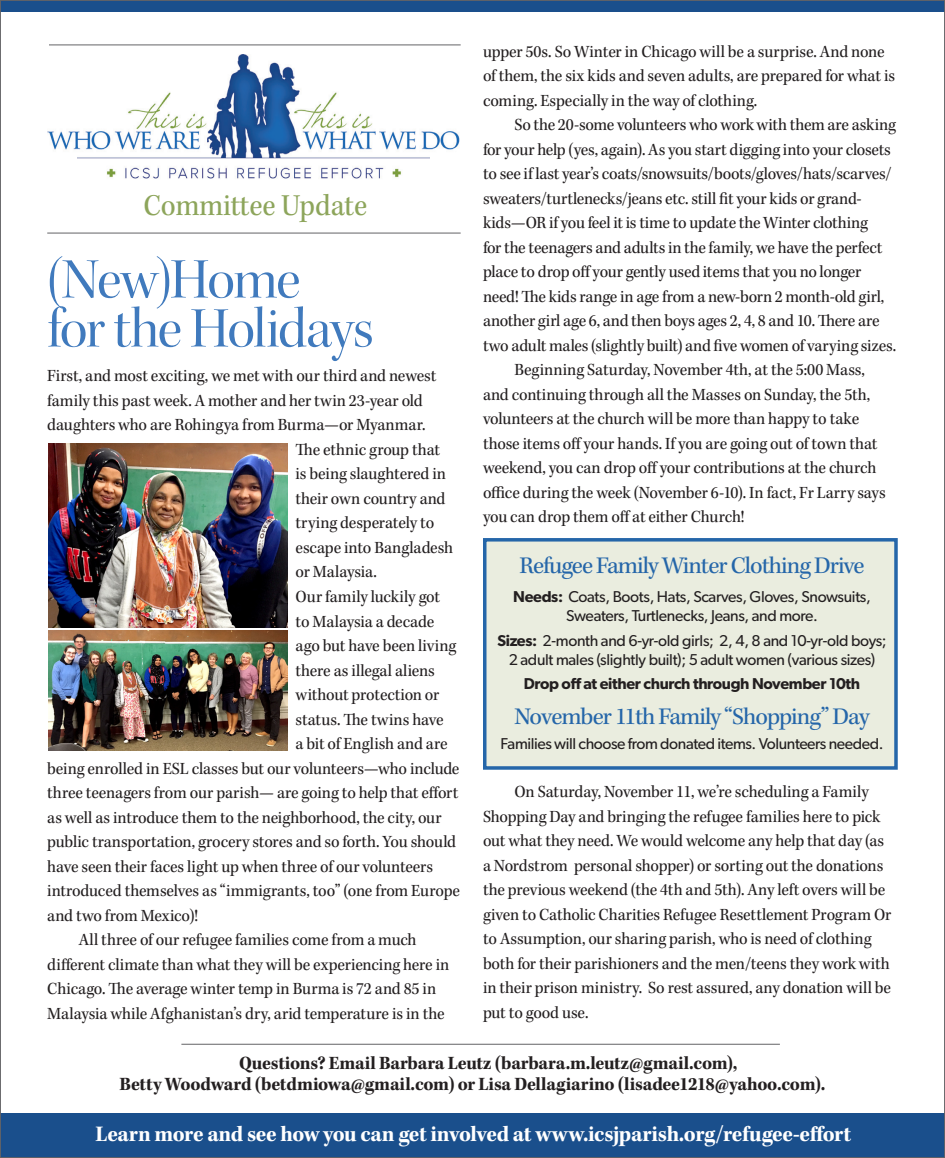
<style>
.page{position:relative;width:945px;height:1158px;background:#fff}
.page>*{position:absolute;margin:0;border:0;box-sizing:border-box;transform-origin:0 0}
.t1{font:57.75px "Kepler Std Disp";letter-spacing:-.03em;color:#407abd}
.t2{font:31.5px "Kepler Std Scn";letter-spacing:-.01em;color:#8da55b}
.t3{font:24.5px "Kepler Std";letter-spacing:-.04em;color:#2566a9}
.t4{font:700 22.75px "Kepler Std";letter-spacing:-.015em;color:#fff;scale:.95 1}
.t5{font:700 19.25px "Kepler Std";letter-spacing:-.01em;color:#231f20;scale:.95 1}
.t6{font:17.5px/24.5px "Kepler Std";letter-spacing:-.01em;color:#231f20;scale:.95 1}
.t7{font:15.75px "Gibson";letter-spacing:-.02em;color:#231f20}
.t8{font:600 15.75px "Gibson";letter-spacing:-.02em;color:#231f20}
.s1{font-weight:600}
</style>
<div class="page">
<div style="left:0;top:0;width:945px;height:12px;background:#1a4f8c"></div>
<div style="left:1px;top:1114px;width:944px;height:44px;background:#1a4f8c"></div>
<img style="left:49px;top:443px;width:239px;height:184px">
<img style="left:49px;top:631px;width:239px;height:119px">
<img style="left:47px;top:54px;width:413px;height:125px">
<hr style="left:47px;top:233px;width:414px;height:1px;background:#636366">
<hr style="left:49px;top:45px;width:412px;height:1px;background:#636366">
<div style="left:47px;top:154px;width:30px;height:13px;background:#fff"></div>
<div style="left:430px;top:154px;width:32px;height:13px;background:#fff"></div>
<hr style="left:181px;top:1044px;width:599px;height:1px;background:#636366">
<div style="left:483px;top:538px;width:415px;height:231px;background:#eaeddf;border:4px solid #2566a9"></div>
<p class="t2" style="left:144px;top:187px;width:225px">Committee Update</p>
<p class="t1" style="left:47px;top:247px;width:255px">(New) Home</p>
<p class="t1" style="left:47px;top:296px;width:328px">for the Holidays</p>
<p class="t6" style="left:47px;top:364px;width:411px">First, and most exciting, we met with our third and newest</p>
<p class="t6" style="left:47px;top:389px;width:397px">family this past week. A mother and her twin 23-year old</p>
<p class="t6" style="left:47px;top:413px;width:400px">daughters who are Rohingya from Burma—or Myanmar.</p>
<p class="t6" style="left:296px;top:438px;width:154px">The ethnic group that</p>
<p class="t6" style="left:296px;top:462px;width:160px">is being slaughtered in</p>
<p class="t6" style="left:296px;top:487px;width:159px">their own country and</p>
<p class="t6" style="left:296px;top:511px;width:147px">trying desperately to</p>
<p class="t6" style="left:296px;top:536px;width:167px">escape into Bangladesh</p>
<p class="t6" style="left:296px;top:560px;width:87px">or Malaysia.</p>
<p class="t6" style="left:296px;top:585px;width:153px">Our family luckily got</p>
<p class="t6" style="left:296px;top:609px;width:148px">to Malaysia a decade</p>
<p class="t6" style="left:296px;top:634px;width:171px">ago but have been living</p>
<p class="t6" style="left:296px;top:658px;width:148px">there as illegal aliens</p>
<p class="t6" style="left:296px;top:683px;width:153px">without protection or</p>
<p class="t6" style="left:296px;top:707px;width:157px">status. The twins have</p>
<p class="t6" style="left:296px;top:732px;width:162px">a bit of English and are</p>
<p class="t6" style="left:47px;top:756px;width:435px">being enrolled in ESL classes but our volunteers—who include</p>
<p class="t6" style="left:47px;top:781px;width:434px">three teenagers from our parish— are going to help that effort</p>
<p class="t6" style="left:47px;top:805px;width:417px">as well as introduce them to the neighborhood, the city, our</p>
<p class="t6" style="left:47px;top:830px;width:432px">public transportation, grocery stores and so forth. You should</p>
<p class="t6" style="left:47px;top:854px;width:408px">have seen their faces light up when three of our volunteers</p>
<p class="t6" style="left:47px;top:879px;width:436px">introduced themselves as “immigrants, too” (one from Europe</p>
<p class="t6" style="left:47px;top:903px;width:160px">and two from Mexico)!</p>
<p class="t6" style="left:47px;top:928px;width:425px;text-indent:32px">All three of our refugee families come from a much different climate than what they will be experiencing here in Chicago. The average winter temp in Burma is 72 and 85 in Malaysia while Afghanistan’s dry, arid temperature is in the</p>
<p class="t6" style="left:483px;top:40px;width:435px">upper 50s. So Winter in Chicago will be a surprise. And none of them, the six kids and seven adults, are prepared for what is coming. Especially in the way of clothing.</p>
<p class="t6" style="left:483px;top:113px;width:436px;text-indent:32px">So the 20-some volunteers who work with them are asking for your help (yes, again). As you start digging into your closets to see if last year’s coats/snowsuits/boots/gloves/hats/scarves/ sweaters/turtlenecks/jeans etc. still fit your kids or grand&shy;kids—OR if you feel it is time to update the Winter clothing<br>for the teenagers and adults in the family, we have the perfect place to drop off your gently used items that you no longer need! The kids range in age from a new-born 2 month-old girl, another girl age 6, and then boys ages 2, 4, 8 and 10. There are two adult males (slightly built) and five women of varying sizes.</p>
<p class="t6" style="left:483px;top:358px;width:425px;text-indent:32px">Beginning Saturday, November 4th, at the 5:00 Mass, and continuing through all the Masses on Sunday, the 5th, volunteers at the church will be more than happy to take those items off your hands. If you are going out of town that weekend, you can drop off your contributions at the church office during the week (November 6-10). In fact, Fr Larry says you can drop them off at either Church!</p>
<p class="t3" style="left:520px;top:551px;width:347px">Refugee Family Winter Clothing Drive</p>
<p class="t7" style="left:513px;top:587px;width:359px"><span class="s1">Needs:</span> Coats, Boots, Hats, Scarves, Gloves, Snowsuits,</p>
<p class="t7" style="left:566px;top:606px;width:253px">Sweaters, Turtlenecks, Jeans, and more.</p>
<p class="t7" style="left:497px;top:631px;width:391px"><span class="s1">Sizes:</span> 2-month and 6-yr-old girls; 2, 4, 8 and 10-yr-old boys;</p>
<p class="t7" style="left:509px;top:650px;width:368px">2 adult males (slightly built); 5 adult women (various sizes)</p>
<p class="t8" style="left:524px;top:674px;width:338px">Drop off at either church through November 10th</p>
<p class="t3" style="left:514px;top:703px;width:357px">November 11th Family “Shopping” Day</p>
<p class="t7" style="left:501px;top:734px;width:384px">Families will choose from donated items. Volunteers needed.</p>
<p class="t6" style="left:483px;top:780px;width:431px;text-indent:32px">On Saturday, November 11, we’re scheduling a Family Shopping Day and bringing the refugee families here to pick out what they need. We would welcome any help that day (as a Nordstrom personal shopper) or sorting out the donations the previous weekend (the 4th and 5th). Any left overs will be given to Catholic Charities Refugee Resettlement Program Or to Assumption, our sharing parish, who is need of clothing both for their parishioners and the men/teens they work with in their prison ministry. So rest assured, any donation will be put to good use.</p>
<p class="t5" style="left:239px;top:1051px;width:526px">Questions? Email Barbara Leutz (barbara.m.leutz@gmail.com),</p>
<p class="t5" style="left:120px;top:1072px;width:744px">Betty Woodward (betdmiowa@gmail.com) or Lisa Dellagiarino (lisadee1218@yahoo.com).</p>
<p class="t4" style="left:96px;top:1120px;width:797px">Learn more and see how you can get involved at www.icsjparish.org/refugee-effort</p>
</div>
